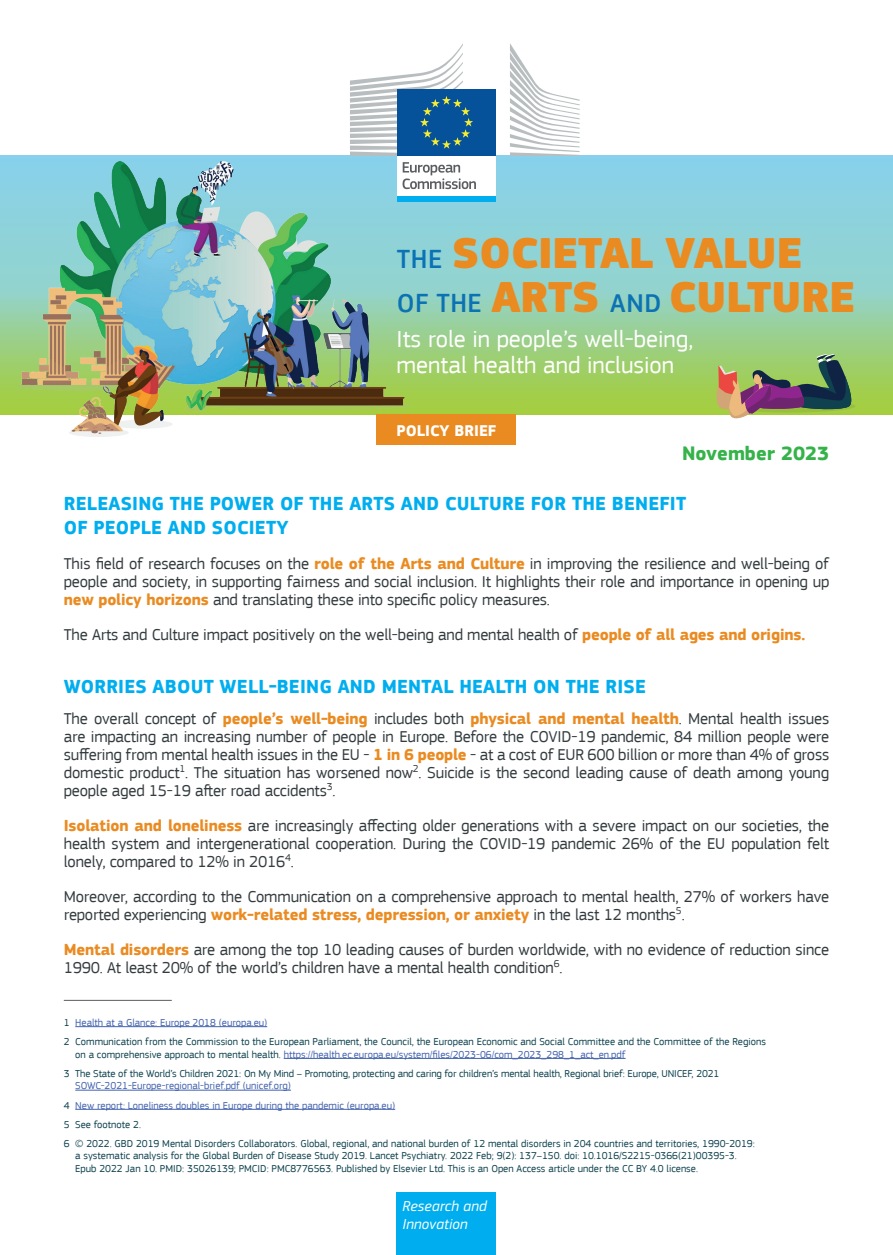
<style>
.page{position:relative;width:893px;height:1255px;background:#fff}
.page>*{position:absolute;margin:0;border:0;box-sizing:border-box;transform-origin:0 0}
.t1{font:900 45px/44.4px "EC Square Sans Pro Extra";letter-spacing:-.01em;color:#ea8b22}
.t2{font:24.45px/26px "EC Square Sans Pro";color:#fff}
.t3{font:700 20.1px "EC Square Sans Pro";color:#35b34a}
.t4{font:700 19.5px/23.4px "EC Square Sans Pro";letter-spacing:.01em;color:#00aeef}
.t5{font:16.5px/18px "EC Square Sans Pro";letter-spacing:-.01em;color:#343c3f;text-align:justify}
.t6{font:700 16.05px "EC Square Sans Pro";color:#fff}
.t7{font:italic 15px/18px "EC Square Sans Pro";letter-spacing:.01em;color:#fff}
.t8{font:10.5px/19.2px "EC Square Sans Pro";color:#0e424e}
.s1{font-family:"EC Square Sans Pro";font-weight:500;font-size:27px;color:#0b72b4}
.s2{font-weight:700;color:#ea8b22}
.s3{color:#4261ad}
</style>
<div class="page">
<svg style="left:0;top:156px;width:893px;height:258px;background:#93d1b4"></svg>
<div style="left:397px;top:154px;width:99px;height:44px;background:#fff"></div>
<div style="left:397px;top:90px;width:99px;height:66px;background:#05529b"></div>
<svg style="left:350px;top:44px;width:123px;height:112px"></svg>
<div style="left:397px;top:197px;width:99px;height:5px;background:#00aeef"></div>
<svg style="left:510px;top:43px;width:70px;height:113px"></svg>
<svg style="left:411px;top:164px;width:65px;height:25px"></svg>
<svg style="left:712px;top:353px;width:146px;height:66px;background:#8a9169"></svg>
<img style="left:17px;top:161px;width:394px;height:276px">
<div style="left:397px;top:1192px;width:99px;height:62px;background:#00aeef"></div>
<hr style="left:64px;top:999px;width:108px;height:1px;background:#5a5e61">
<hr style="left:75px;top:1026px;width:192px;height:1px;background:#4261ad">
<hr style="left:284px;top:1058px;width:342px;height:1px;background:#4261ad">
<hr style="left:75px;top:1089px;width:216px;height:1px;background:#4261ad">
<hr style="left:75px;top:1108px;width:320px;height:1px;background:#4261ad">
<div style="left:376px;top:414px;width:140px;height:31px;background:#ea8b22"></div>
<h1 class="t1" style="left:397px;top:232px;width:460px"><span class="s1">THE</span> SOCIETAL VALUE<br><span class="s1">OF THE</span> ARTS <span class="s1">AND</span> CULTURE</h1>
<h2 class="t2" style="left:396px;top:326px;width:298px">Its role in people’s well-being, mental health and inclusion</h2>
<p class="t6" style="left:397px;top:421px;width:101px">POLICY BRIEF</p>
<p class="t3" style="left:682px;top:441px;width:149px">November 2023</p>
<p class="t4" style="left:64px;top:493px;width:624px">RELEASING THE POWER OF THE ARTS AND CULTURE FOR THE BENEFIT<br>OF PEOPLE AND SOCIETY</p>
<p class="t5" style="left:64px;top:554px;width:767px">This field of research focuses on the <span class="s2">role of the Arts and Culture</span> in improving the resilience and well-being of people and society, in supporting fairness and social inclusion. It highlights their role and importance in opening up <span class="s2">new policy horizons</span> and translating these into specific policy measures.</p>
<p class="t5" style="left:64px;top:625px;width:743px">The Arts and Culture impact positively on the well-being and mental health of <span class="s2">people of all ages and origins.</span></p>
<p class="t4" style="left:64px;top:675px;width:583px">WORRIES ABOUT WELL-BEING AND MENTAL HEALTH ON THE RISE</p>
<p class="t5" style="left:64px;top:709px;width:767px">The overall concept of <span class="s2">people’s well-being</span> includes both <span class="s2">physical and mental health</span>. Mental health issues are impacting an increasing number of people in Europe. Before the COVID-19 pandemic, 84 million people were suffering from mental health issues in the EU - <span class="s2">1 in 6 people</span> - at a cost of EUR 600 billion or more than 4% of gross domestic product<sup>1</sup>. The situation has worsened now<sup>2</sup>. Suicide is the second leading cause of death among young people aged 15-19 after road accidents<sup>3</sup>.</p>
<p class="t5" style="left:64px;top:816px;width:767px"><span class="s2">Isolation and loneliness</span> are increasingly affecting older generations with a severe impact on our societies, the health system and intergenerational cooperation. During the COVID-19 pandemic 26% of the EU population felt lonely, compared to 12% in 2016<sup>4</sup>.</p>
<p class="t5" style="left:64px;top:887px;width:767px">Moreover, according to the Communication on a comprehensive approach to mental health, 27% of workers have reported experiencing <span class="s2">work-related stress, depression, or anxiety</span> in the last 12 months<sup>5</sup>.</p>
<p class="t5" style="left:64px;top:940px;width:767px"><span class="s2">Mental disorders</span> are among the top 10 leading causes of burden worldwide, with no evidence of reduction since<br>1990. At least 20% of the world’s children have a mental health condition<sup>6</sup>.</p>
<p class="t8" style="left:64px;top:1012px;width:704px">1 <span class="s3">Health at a Glance: Europe 2018 (europa.eu)<br></span>2 Communication from the Commission to the European Parliament, the Council, the European Economic and Social Committee and the Committee of the Regions</p>
<p class="t8" style="left:64px;top:1044px;width:657px;text-indent:12px">on a comprehensive approach to mental health. <span class="s3">https://health.ec.europa.eu/system/files/2023-06/com_2023_298_1_act_en.pdf<br></span>3 The State of the World’s Children 2021: On My Mind – Promoting, protecting and caring for children’s mental health, Regional brief: Europe, UNICEF, 2021</p>
<p class="t8" style="left:64px;top:1076px;width:692px;text-indent:12px"><span class="s3">SOWC-2021-Europe-regional-brief.pdf (unicef.org)<br></span>4 <span class="s3">New report: Loneliness doubles in Europe during the pandemic (europa.eu)<br></span>5 See footnote 2.<br>6 © 2022. GBD 2019 Mental Disorders Collaborators. Global, regional, and national burden of 12 mental disorders in 204 countries and territories, 1990-2019:</p>
<p class="t8" style="left:75px;top:1149px;width:663px;line-height:12.6px">a systematic analysis for the Global Burden of Disease Study 2019. Lancet Psychiatry. 2022 Feb; 9(2): 137–150. doi: 10.1016/S2215-0366(21)00395-3.<br>Epub 2022 Jan 10. PMID: 35026139; PMCID: PMC8776563. Published by Elsevier Ltd. This is an Open Access article under the CC BY 4.0 license.</p>
<p class="t7" style="left:402px;top:1196px;width:86px">Research and<br>Innovation</p>
</div>
